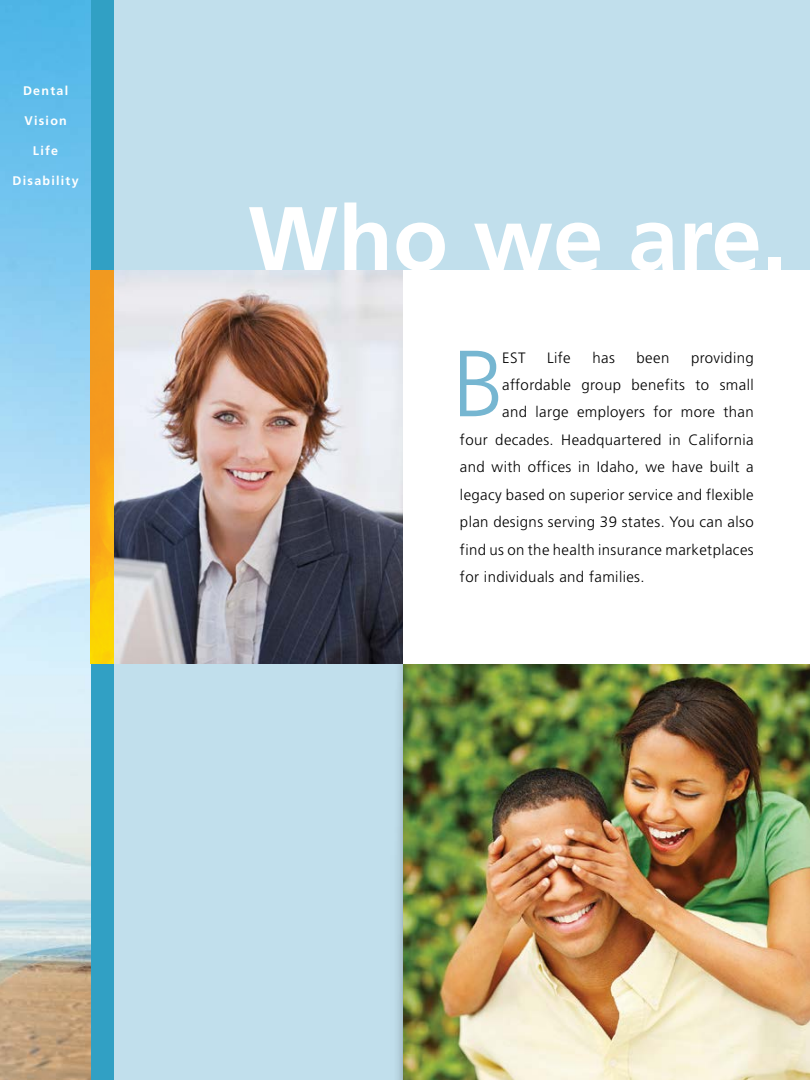
<style>
.page{position:relative;width:810px;height:1080px;background:#fff}
.page>*{position:absolute;margin:0;border:0;box-sizing:border-box;transform-origin:0 0}
.t1{font:300 93.75px "Frutiger";color:#76b6d1}
.t2{font:700 90px "Frutiger";color:#fff}
.t3{font:300 15px "Frutiger";letter-spacing:.025em;color:#000}
.t4{font:700 12.5px "Frutiger";letter-spacing:.1em;color:#fff}
</style>
<div class="page">
<img style="left:0;top:0;width:91px;height:1080px">
<div style="left:105px;top:0;width:705px;height:1080px;background:#c1dfec"></div>
<div style="left:91px;top:0;width:22px;height:1080px;background:#31a0c4"></div>
<img style="left:91px;top:270px;width:313px;height:394px">
<img style="left:391px;top:409px;width:13px;height:671px">
<img style="left:404px;top:664px;width:406px;height:416px">
<div style="left:404px;top:270px;width:406px;height:394px;background:#fff"></div>
<p class="t4" style="left:23px;top:83px;width:47px">Dental</p>
<p class="t4" style="left:24px;top:113px;width:44px">Vision</p>
<p class="t4" style="left:33px;top:143px;width:27px">Life</p>
<p class="t4" style="left:13px;top:173px;width:68px">Disability</p>
<h2 class="t2" style="left:248px;top:186px;width:540px">Who we are.</h2>
<h1 class="t1" style="left:452px;top:331px;width:54px">B</h1>
<p class="t3" style="left:502px;top:349px;width:25px">EST</p>
<p class="t3" style="left:547px;top:349px;width:25px">Life</p>
<p class="t3" style="left:592px;top:349px;width:24px">has</p>
<p class="t3" style="left:637px;top:349px;width:34px">been</p>
<p class="t3" style="left:691px;top:349px;width:64px">providing</p>
<p class="t3" style="left:502px;top:376px;width:253px">affordable group benefits to small</p>
<p class="t3" style="left:502px;top:404px;width:253px">and large employers for more than</p>
<p class="t3" style="left:460px;top:431px;width:295px">four decades. Headquartered in California</p>
<p class="t3" style="left:460px;top:459px;width:295px">and with offices in Idaho, we have built a</p>
<p class="t3" style="left:460px;top:486px;width:295px">legacy based on superior service and flexible</p>
<p class="t3" style="left:460px;top:514px;width:295px">plan designs serving 39 states. You can also</p>
<p class="t3" style="left:460px;top:541px;width:295px">find us on the health insurance marketplaces</p>
<p class="t3" style="left:460px;top:569px;width:186px">for individuals and families.</p>
</div>
